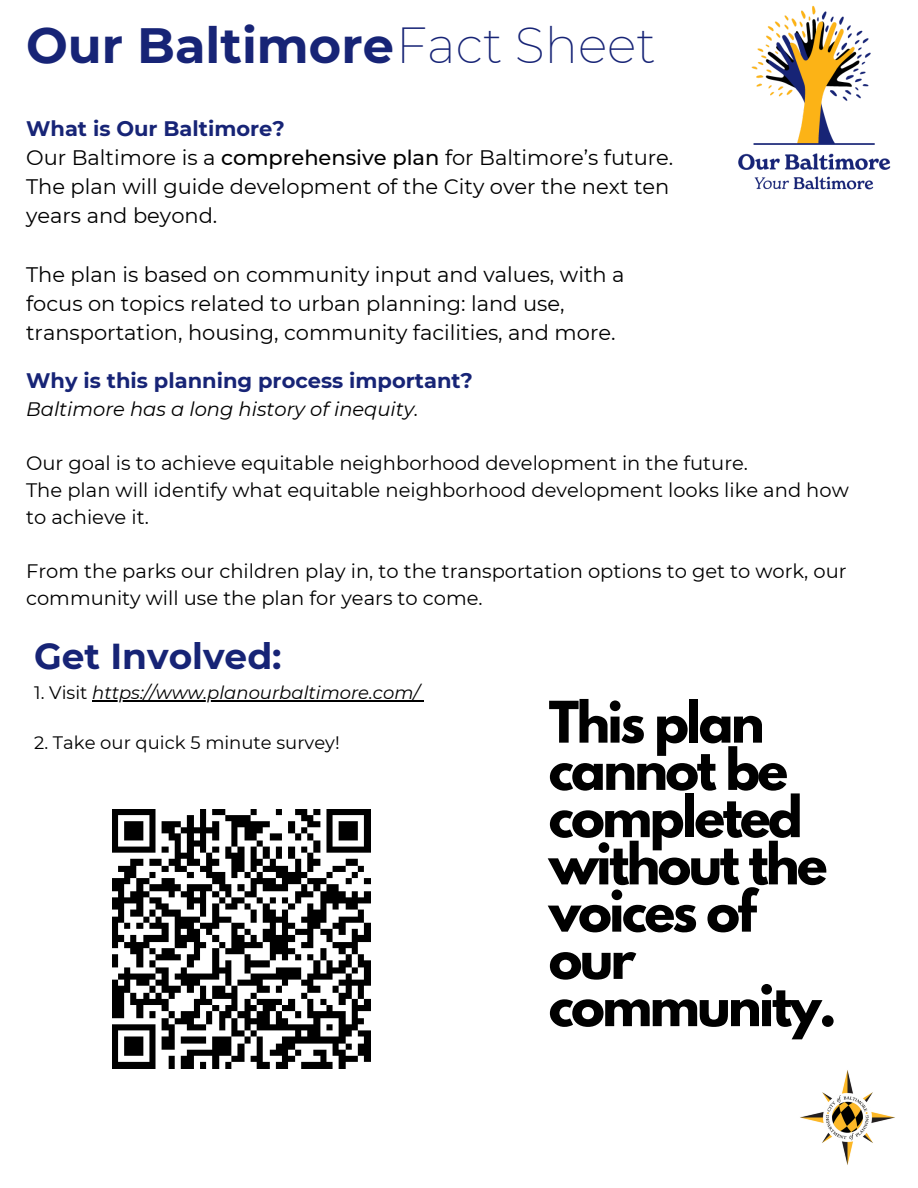
<style>
.page{position:relative;width:918px;height:1188px;background:#fff}
.page>*{position:absolute;margin:0;border:0;box-sizing:border-box;transform-origin:0 0}
.t1{font:700 50.85px/47.2px "League Spartan";letter-spacing:-.05em;color:#000}
.t2{font:700 49.5px "Montserrat";color:#172476}
.t3{font:700 36px "Montserrat";color:#172476}
.t4{font:21px/29.2px "Montserrat";color:#000}
.t5{font:700 21px "Montserrat";color:#172476}
.t6{font:19.5px/27px "Montserrat";color:#000}
.t7{font:italic 19.5px "Montserrat";color:#000}
.t8{font:italic 18px "Montserrat";color:#000}
.t9{font:18px "Montserrat";color:#000}
.s1{font-weight:200}
.s2{font-weight:700;color:#172476}
.s3{font-weight:500}
.s4{font-style:normal}
</style>
<div class="page">
<img style="left:800px;top:1070px;width:95px;height:95px">
<img style="left:738px;top:6px;width:153px;height:184px">
<img style="left:112px;top:810px;width:259px;height:259px">
<hr style="left:92px;top:700px;width:328px;height:2px;background:#000">
<h2 class="t2" style="left:26px;top:15px;width:631px">Our Baltimore<span class="s1">Fact Sheet</span></h2>
<p class="t4" style="left:26px;top:113px;width:649px"><span class="s2">What is Our Baltimore?<br></span>Our Baltimore is a <span class="s3">comprehensive plan</span> for Baltimore’s future.<br>The plan will guide development of the City over the next ten years and beyond.</p>
<p class="t4" style="left:26px;top:260px;width:600px">The plan is based on community input and values, with a focus on topics related to urban planning: land use, transportation, housing, community facilities, and more.</p>
<p class="t5" style="left:26px;top:368px;width:448px">Why is this planning process important?</p>
<p class="t7" style="left:26px;top:398px;width:394px">Baltimore has a long history of inequity.</p>
<p class="t6" style="left:26px;top:450px;width:824px">Our goal is to achieve equitable neighborhood development in the future.<br>The plan will identify what equitable neighborhood development looks like and how to achieve it.</p>
<p class="t6" style="left:26px;top:558px;width:822px">From the parks our children play in, to the transportation options to get to work, our community will use the plan for years to come.</p>
<h3 class="t3" style="left:34px;top:634px;width:249px">Get Involved:</h3>
<p class="t8" style="left:34px;top:682px;width:387px"><span class="s4">1. Visit</span> https://www.planourbaltimore.com/</p>
<p class="t9" style="left:34px;top:731px;width:307px">2. Take our quick 5 minute survey!</p>
<h1 class="t1" style="left:549px;top:705px;width:289px">This plan cannot be completed without the voices of our community.</h1>
</div>
